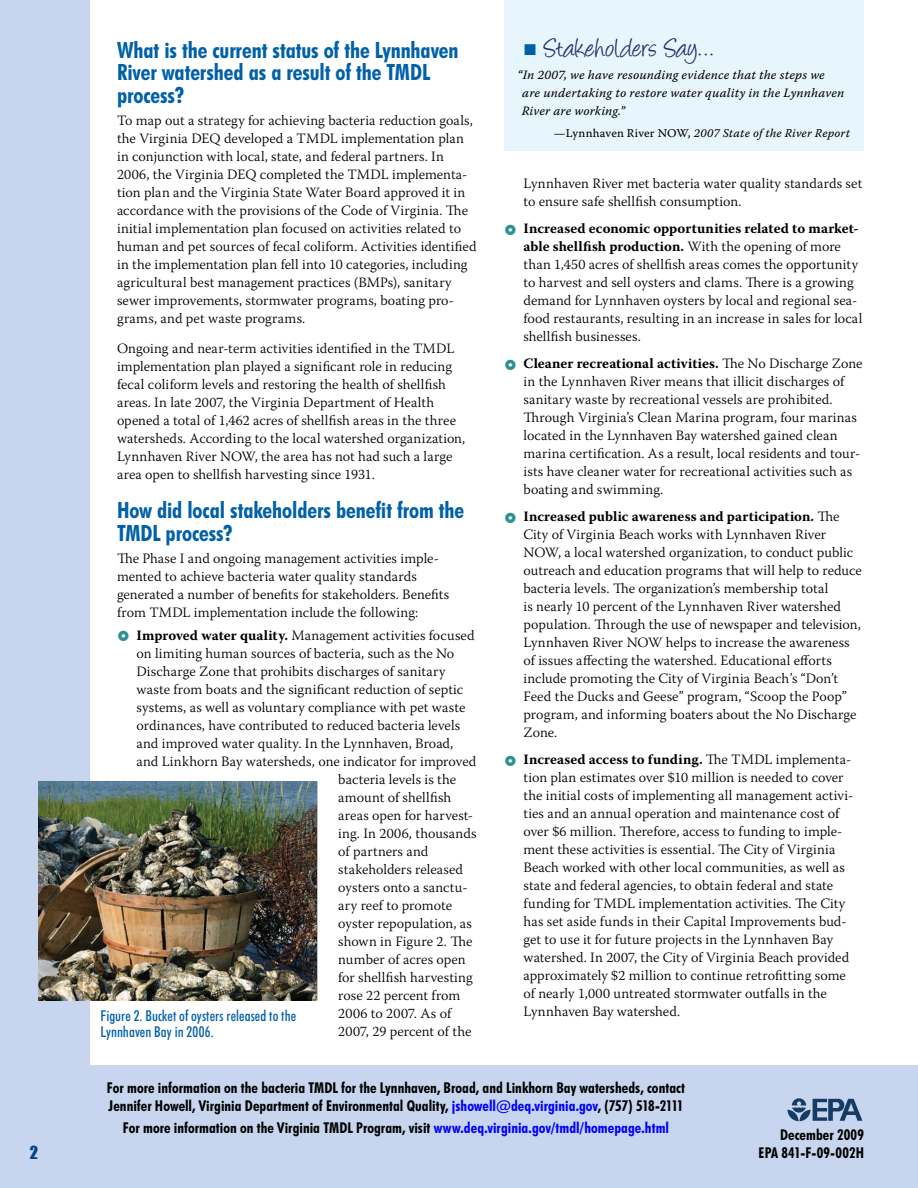
<style>
.page{position:relative;width:918px;height:1188px;background:#fff}
.page>*{position:absolute;margin:0;border:0;box-sizing:border-box;transform-origin:0 0}
.stakeholders_say{font:30px "Angelina";letter-spacing:.015em;color:#2a2b6b}
.subhead_1{font:700 condensed 22.5px/22.5px "Futura BT";letter-spacing:-.005em;color:#0060a8}
.t1{font:16.5px "Impact";color:#004586}
.pub_number_date_line{font:700 condensed 15px/18px "Futura BT";letter-spacing:.005em;color:#000}
.caption_left{font:500 condensed 15px/16.5px "Futura BT";letter-spacing:.005em;color:#0060a8}
.back_page_bullet_wit{font:300 14.25px/18px "Warnock Pro";letter-spacing:.005em;color:#000}
.back_page_body_text{font:300 14.25px/18px "Warnock Pro";letter-spacing:.005em;color:#000}
.back_page_body_befor{font:300 14.25px/18px "Warnock Pro";color:#000}
.quote{font:12.75px/18px "Warnock Pro It Capt";letter-spacing:.01em;color:#000}
.quote_name{font:12px "Warnock Pro It Capt";letter-spacing:.015em;color:#000}
.s1{font-weight:700}
.s2{font-family:"Warnock Pro Capt"}
.s3{color:#00f}
</style>
<div class="page">
<div style="left:0;top:0;width:90px;height:1188px;background:#c7d6ee"></div>
<div style="left:0;top:1065px;width:918px;height:123px;background:#c7d6ee"></div>
<div style="left:504px;top:0;width:360px;height:151px;background:#e7f6fd"></div>
<img style="left:39px;top:782px;width:278px;height:218px">
<svg style="left:788px;top:1098px;width:74px;height:23px"></svg>
<p class="t1" style="left:30px;top:1140px;width:10px">2</p>
<p class="subhead_1" style="left:117px;top:38px;width:343px">What is the current status of the Lynnhaven<br>River watershed as a result of the TMDL process?</p>
<p class="back_page_body_text" style="left:117px;top:111px;width:361px">To map out a strategy for achieving bacteria reduction goals, the Virginia DEQ developed a TMDL implementation plan in conjunction with local, state, and federal partners. In 2006, the Virginia DEQ completed the TMDL implementa&shy;tion plan and the Virginia State Water Board approved it in accordance with the provisions of the Code of Virginia. The initial implementation plan focused on activities related to human and pet sources of fecal coliform. Activities identified in the implementation plan fell into 10 categories, including agricultural best management practices (BMPs), sanitary sewer improvements, stormwater programs, boating pro&shy;grams, and pet waste programs.</p>
<p class="back_page_body_text" style="left:117px;top:339px;width:350px">Ongoing and near-term activities identified in the TMDL implementation plan played a significant role in reducing fecal coliform levels and restoring the health of shellfish areas. In late 2007, the Virginia Department of Health opened a total of 1,462 acres of shellfish areas in the three watersheds. According to the local watershed organization, Lynnhaven River NOW, the area has not had such a large area open to shellfish harvesting since 1931.</p>
<p class="subhead_1" style="left:117px;top:499px;width:349px">How did local stakeholders benefit from the<br>TMDL process?</p>
<p class="back_page_body_befor" style="left:117px;top:549px;width:334px">The Phase I and ongoing management activities imple&shy;mented to achieve bacteria water quality standards generated a number of benefits for stakeholders. Benefits from TMDL implementation include the following:</p>
<p class="back_page_bullet_wit" style="left:136px;top:626px;width:340px"><span class="s1">Improved water quality.</span> Management activities focused</p>
<p class="back_page_bullet_wit" style="left:136px;top:644px;width:319px">on limiting human sources of bacteria, such as the No</p>
<p class="back_page_bullet_wit" style="left:136px;top:662px;width:311px">Discharge Zone that prohibits discharges of sanitary</p>
<p class="back_page_bullet_wit" style="left:136px;top:680px;width:328px">waste from boats and the significant reduction of septic</p>
<p class="back_page_bullet_wit" style="left:136px;top:698px;width:330px">systems, as well as voluntary compliance with pet waste</p>
<p class="back_page_bullet_wit" style="left:136px;top:716px;width:325px">ordinances, have contributed to reduced bacteria levels</p>
<p class="back_page_bullet_wit" style="left:136px;top:734px;width:318px">and improved water quality. In the Lynnhaven, Broad,</p>
<p class="back_page_bullet_wit" style="left:136px;top:752px;width:341px">and Linkhorn Bay watersheds, one indicator for improved</p>
<p class="back_page_bullet_wit" style="left:338px;top:770px;width:120px">bacteria levels is the</p>
<p class="back_page_bullet_wit" style="left:338px;top:788px;width:114px">amount of shellfish</p>
<p class="back_page_bullet_wit" style="left:338px;top:806px;width:136px">areas open for harvest-</p>
<p class="back_page_bullet_wit" style="left:338px;top:824px;width:140px">ing. In 2006, thousands of partners and stakeholders released oysters onto a sanctu&shy;ary reef to promote oyster repopulation, as shown in Figure 2. The number of acres open for shellfish harvesting rose 22 percent from<br>2006 to 2007. As of<br>2007, 29 percent of the</p>
<p class="caption_left" style="left:100px;top:1007px;width:197px">Figure 2. Bucket of oysters released to the<br>Lynnhaven Bay in 2006.</p>
<p class="stakeholders_say" style="left:544px;top:36px;width:171px">Stakeholders Say…</p>
<p class="quote" style="left:522px;top:66px;width:324px;text-indent:-4px">“In 2007, we have resounding evidence that the steps we are undertaking to restore water quality in the Lynnhaven<br>River are working.”</p>
<p class="quote_name" style="left:554px;top:126px;width:298px"><span class="s2">—Lynnhaven River NOW,</span> 2007 State of the River Report</p>
<p class="back_page_bullet_wit" style="left:524px;top:174px;width:340px">Lynnhaven River met bacteria water quality standards set to ensure safe shellfish consumption.</p>
<p class="back_page_bullet_wit" style="left:524px;top:219px;width:340px"><span class="s1">Increased economic opportunities related to market&shy;able shellfish production.</span> With the opening of more than 1,450 acres of shellfish areas comes the opportunity to harvest and sell oysters and clams. There is a growing demand for Lynnhaven oysters by local and regional sea&shy;food restaurants, resulting in an increase in sales for local shellfish businesses.</p>
<p class="back_page_bullet_wit" style="left:524px;top:354px;width:341px"><span class="s1">Cleaner recreational activities.</span> The No Discharge Zone in the Lynnhaven River means that illicit discharges of sanitary waste by recreational vessels are prohibited.<br>Through Virginia’s Clean Marina program, four marinas located in the Lynnhaven Bay watershed gained clean marina certification. As a result, local residents and tour&shy;ists have cleaner water for recreational activities such as boating and swimming.</p>
<p class="back_page_bullet_wit" style="left:524px;top:507px;width:340px"><span class="s1">Increased public awareness and participation.</span> The City of Virginia Beach works with Lynnhaven River NOW, a local watershed organization, to conduct public outreach and education programs that will help to reduce bacteria levels. The organization’s membership total<br>is nearly 10 percent of the Lynnhaven River watershed population. Through the use of newspaper and television, Lynnhaven River NOW helps to increase the awareness of issues affecting the watershed. Educational efforts include promoting the City of Virginia Beach’s “Don’t Feed the Ducks and Geese” program, “Scoop the Poop” program, and informing boaters about the No Discharge Zone.</p>
<p class="back_page_bullet_wit" style="left:524px;top:750px;width:331px"><span class="s1">Increased access to funding.</span> The TMDL implementa&shy;tion plan estimates over $10 million is needed to cover the initial costs of implementing all management activi&shy;ties and an annual operation and maintenance cost of over $6 million. Therefore, access to funding to imple&shy;ment these activities is essential. The City of Virginia Beach worked with other local communities, as well as state and federal agencies, to obtain federal and state funding for TMDL implementation activities. The City has set aside funds in their Capital Improvements bud&shy;get to use it for future projects in the Lynnhaven Bay watershed. In 2007, the City of Virginia Beach provided approximately $2 million to continue retrofitting some of nearly 1,000 untreated stormwater outfalls in the Lynnhaven Bay watershed.</p>
<p class="pub_number_date_line" style="left:107px;top:1078px;width:580px">For more information on the bacteria TMDL for the Lynnhaven, Broad, and Linkhorn Bay watersheds, contact<br>Jennifer Howell, Virginia Department of Environmental Quality, <span class="s3">jshowell@deq.virginia.gov</span>, (757) 518-2111</p>
<p class="pub_number_date_line" style="left:123px;top:1119px;width:548px">For more information on the Virginia TMDL Program, visit <span class="s3">www.deq.virginia.gov/tmdl/homepage.html</span></p>
<p class="pub_number_date_line" style="left:780px;top:1126px;width:85px">December 2009</p>
<p class="pub_number_date_line" style="left:759px;top:1144px;width:107px">EPA 841-F-09-002H</p>
</div>
